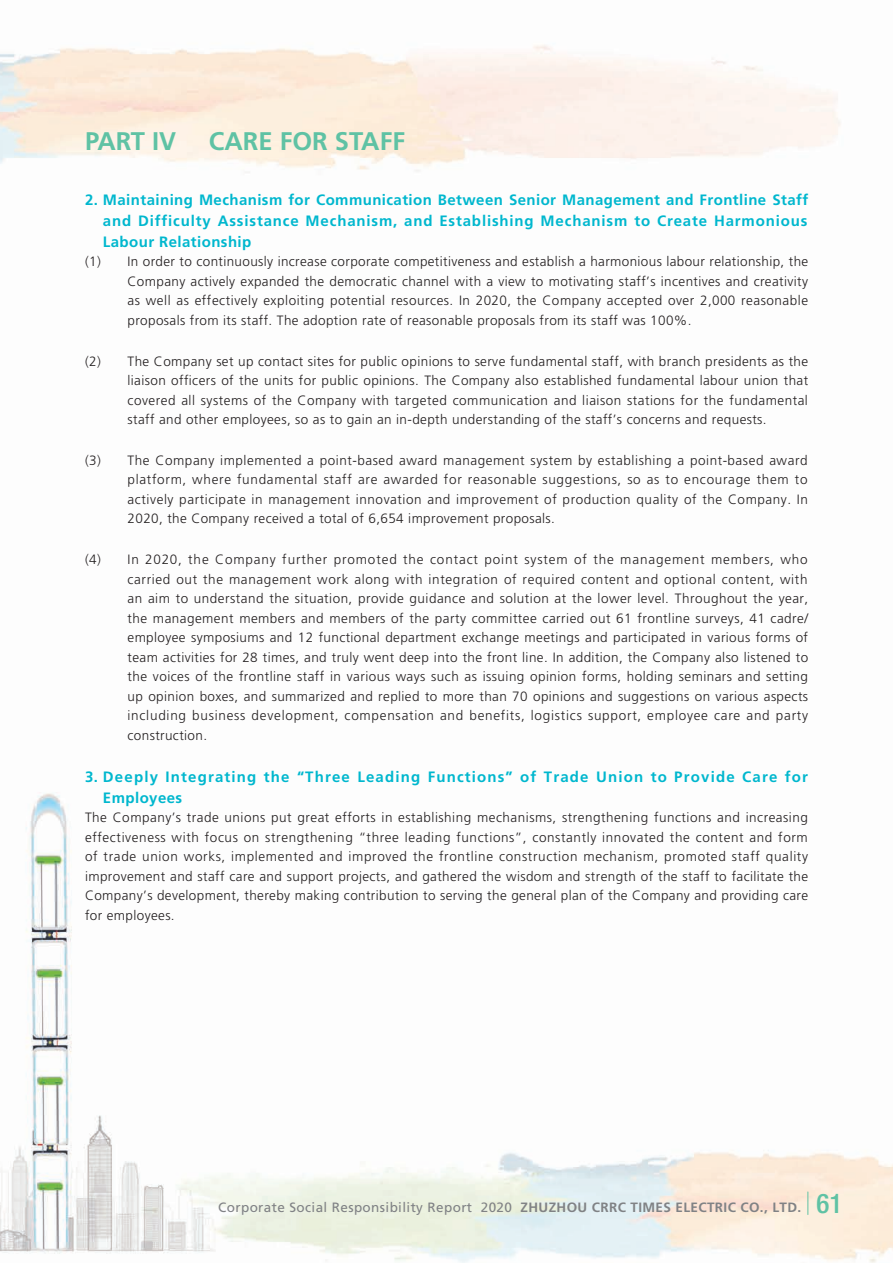
<style>
.page{position:relative;width:893px;height:1263px;background:#fff}
.page>*{position:absolute;margin:0;border:0;box-sizing:border-box;transform-origin:0 0}
.t1{font:700 25.5px "Frutiger LT Std";color:#5fc2a4}
._02_Heading_2{font:700 15px/21px "Frutiger LT Std";letter-spacing:.08em;color:#00b7ce;text-align:justify}
._00_Body_text{font:300 13.5px/19.5px "Frutiger LT Std";letter-spacing:.03em;color:#231f20;text-align:justify}
.t2{font:13.5px "Frutiger LT Std";letter-spacing:.03em;color:#808285}
.s1{font-weight:700}
.s2{font-family:"Helvetica Neue LT Std";font-weight:500;font-stretch:condensed;font-size:27px;color:#5fc2a4}
</style>
<div class="page">
<img style="left:0;top:45px;width:893px;height:1218px">
<svg style="left:807px;top:1192px;width:1px;height:22px"></svg>
<h1 class="t1" style="left:85px;top:126px;width:93px">PART IV</h1>
<h1 class="t1" style="left:209px;top:126px;width:198px">CARE FOR STAFF</h1>
<p class="_02_Heading_2" style="left:103px;top:189px;width:707px;text-indent:-18px">2. Maintaining Mechanism for Communication Between Senior Management and Frontline Staff and Difficulty Assistance Mechanism, and Establishing Mechanism to Create Harmonious Labour Relationship</p>
<p class="_00_Body_text" style="left:128px;top:252px;width:682px;text-indent:-43px">(1) In order to continuously increase corporate competitiveness and establish a harmonious labour relationship, the Company actively expanded the democratic channel with a view to motivating staff’s incentives and creativity as well as effectively exploiting potential resources. In 2020, the Company accepted over 2,000 reasonable proposals from its staff. The adoption rate of reasonable proposals from its staff was 100%.</p>
<p class="_00_Body_text" style="left:128px;top:351px;width:682px;text-indent:-43px">(2) The Company set up contact sites for public opinions to serve fundamental staff, with branch presidents as the liaison officers of the units for public opinions. The Company also established fundamental labour union that covered all systems of the Company with targeted communication and liaison stations for the fundamental staff and other employees, so as to gain an in-depth understanding of the staff’s concerns and requests.</p>
<p class="_00_Body_text" style="left:128px;top:451px;width:682px;text-indent:-43px">(3) The Company implemented a point-based award management system by establishing a point-based award platform, where fundamental staff are awarded for reasonable suggestions, so as to encourage them to actively participate in management innovation and improvement of production quality of the Company. In 2020, the Company received a total of 6,654 improvement proposals.</p>
<p class="_00_Body_text" style="left:128px;top:550px;width:682px;text-indent:-43px">(4) In 2020, the Company further promoted the contact point system of the management members, who carried out the management work along with integration of required content and optional content, with an aim to understand the situation, provide guidance and solution at the lower level. Throughout the year, the management members and members of the party committee carried out 61 frontline surveys, 41 cadre/ employee symposiums and 12 functional department exchange meetings and participated in various forms of team activities for 28 times, and truly went deep into the front line. In addition, the Company also listened to the voices of the frontline staff in various ways such as issuing opinion forms, holding seminars and setting up opinion boxes, and summarized and replied to more than 70 opinions and suggestions on various aspects including business development, compensation and benefits, logistics support, employee care and party construction.</p>
<p class="_02_Heading_2" style="left:103px;top:766px;width:706px;text-indent:-18px">3. Deeply Integrating the “Three Leading Functions” of Trade Union to Provide Care for<br>Employees</p>
<p class="_00_Body_text" style="left:85px;top:808px;width:725px">The Company’s trade unions put great efforts in establishing mechanisms, strengthening functions and increasing effectiveness with focus on strengthening “three leading functions”, constantly innovated the content and form of trade union works, implemented and improved the frontline construction mechanism, promoted staff quality improvement and staff care and support projects, and gathered the wisdom and strength of the staff to facilitate the Company’s development, thereby making contribution to serving the general plan of the Company and providing care for employees.</p>
<p class="t2" style="left:218px;top:1199px;width:626px">Corporate Social Responsibility Report 2020 <span class="s1">ZHUZHOU CRRC TIMES ELECTRIC CO., LTD.</span> <span class="s2">61</span></p>
</div>
